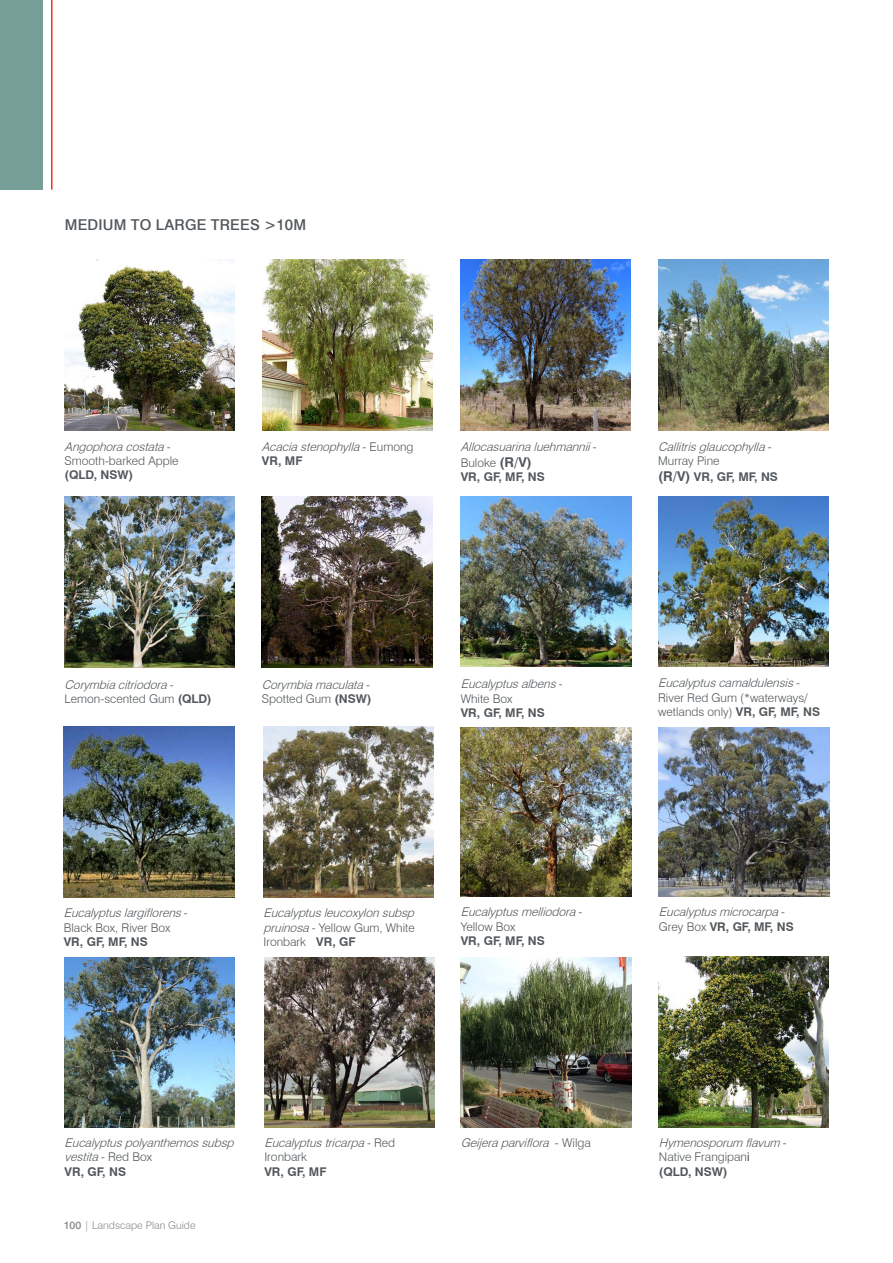
<style>
.page{position:relative;width:893px;height:1263px;background:#fff}
.page>*{position:absolute;margin:0;border:0;box-sizing:border-box;transform-origin:0 0}
.t1{font:500 15px "Swiss 721 BT";letter-spacing:.015em;color:#52575b}
.t2{font:italic 300 12px/14.4px "Swiss 721 BT";color:#52575b}
.t3{font:300 12px/14.4px "Swiss 721 BT";color:#52575b}
.t4{font:700 12px "Swiss 721 BT";color:#52575b}
.t5{font:300 10.5px "Swiss 721 BT";color:#88888b}
.s1{font-style:italic}
.s2{font-style:normal}
.s3{font-weight:700;font-style:normal}
.s4{font-weight:700;font-style:normal;font-size:13.5px}
.s5{font-size:13.5px}
.s6{font-weight:700}
.s7{font-weight:500}
.s8{font-style:normal;color:#000}
</style>
<div class="page">
<img style="left:263px;top:259px;width:170px;height:172px">
<hr style="left:51px;top:0;width:2px;height:190px;background:#ee3124">
<div style="left:0;top:0;width:43px;height:190px;background:#789f97"></div>
<img style="left:461px;top:496px;width:170px;height:171px">
<img style="left:658px;top:496px;width:170px;height:171px">
<img style="left:64px;top:726px;width:170px;height:171px">
<img style="left:264px;top:726px;width:170px;height:171px">
<img style="left:461px;top:727px;width:170px;height:170px">
<img style="left:65px;top:957px;width:170px;height:171px">
<img style="left:264px;top:957px;width:171px;height:171px">
<img style="left:461px;top:957px;width:170px;height:171px">
<img style="left:65px;top:260px;width:170px;height:171px">
<img style="left:65px;top:496px;width:170px;height:171px">
<img style="left:262px;top:496px;width:170px;height:171px">
<img style="left:659px;top:727px;width:170px;height:170px">
<img style="left:461px;top:260px;width:169px;height:170px">
<img style="left:658px;top:260px;width:170px;height:170px">
<img style="left:659px;top:957px;width:169px;height:171px">
<p class="t1" style="left:65px;top:215px;width:243px">MEDIUM TO LARGE TREES &gt;10M</p>
<p class="t3" style="left:65px;top:439px;width:115px"><span class="s1">Angophoracostata</span>-<br>Smooth-barked Apple</p>
<p class="t4" style="left:65px;top:468px;width:70px">(QLD, NSW)</p>
<p class="t2" style="left:262px;top:439px;width:153px">Acaciastenophylla<span class="s2">- E u m o n g<br></span><span class="s3">VR, MF</span></p>
<p class="t2" style="left:461px;top:438px;width:137px;line-height:16.2px">Allocasuarinaluehmannii<span class="s2">-<br>Buloke</span> <span class="s4">(R/V)</span></p>
<p class="t4" style="left:461px;top:469px;width:86px">VR, GF, MF, NS</p>
<p class="t2" style="left:658px;top:439px;width:115px">Callitrisglaucophylla<span class="s2">-<br>Murray Pine</span></p>
<p class="t4" style="left:658px;top:469px;width:121px"><span class="s5">(R/V)</span> VR, GF, MF, NS</p>
<p class="t2" style="left:65px;top:677px;width:149px">Corymbiacitriodora<span class="s2">-<br>Lemon-scented Gum</span> <span class="s3">(QLD)</span></p>
<p class="t2" style="left:262px;top:677px;width:111px">Corymbiamaculata<span class="s2">-<br>Spotted Gum</span> <span class="s3">(NSW)</span></p>
<p class="t2" style="left:461px;top:677px;width:103px">Eucalyptusalbens<span class="s2">-<br>White Box</span></p>
<p class="t4" style="left:461px;top:705px;width:86px">VR, GF, MF, NS</p>
<p class="t2" style="left:64px;top:905px;width:126px">Eucalyptuslargiflorens<span class="s2">-<br>Black Box, River Box</span></p>
<p class="t4" style="left:64px;top:934px;width:86px">VR, GF, MF, NS</p>
<p class="t2" style="left:264px;top:905px;width:156px">Eucalyptusleucoxylonsubsp pruinosa<span class="s2">- Yellow Gum, White<br>Ironbark</span> <span class="s3">VR, GF</span></p>
<p class="t2" style="left:461px;top:905px;width:123px">Eucalyptusmelliodora<span class="s2">-<br>Yellow Box</span></p>
<p class="t4" style="left:461px;top:934px;width:86px">VR, GF, MF, NS</p>
<p class="t3" style="left:658px;top:676px;width:163px"><span class="s1">Eucalyptuscamaldulensis</span>-<br>River Red Gum (*waterways/ wetlands only) <span class="s6">VR, GF, MF, NS</span></p>
<p class="t2" style="left:659px;top:905px;width:136px">Eucalyptusmicrocarpa<span class="s2">-<br>Grey Box</span> <span class="s3">VR, GF, MF, NS</span></p>
<p class="t2" style="left:65px;top:1135px;width:174px">Eucalyptuspolyanthemossubsp vestita<span class="s2">- R e d B o x<br></span><span class="s3">VR, GF, NS</span></p>
<p class="t2" style="left:264px;top:1135px;width:132px">Eucalyptustricarpa<span class="s2">- R e d<br>Ironbark</span></p>
<p class="t4" style="left:264px;top:1164px;width:64px">VR, GF, MF</p>
<p class="t5" style="left:64px;top:1219px;width:133px"><span class="s7">100</span> | Landscape Plan Guide</p>
<p class="t2" style="left:461px;top:1135px;width:132px">Geijeraparviflora <span class="s2">- W i l g a</span></p>
<p class="t2" style="left:659px;top:1135px;width:129px">Hymenosporum flavum <span class="s2">-<br>Native Frangipan</span><span class="s8">i<br></span><span class="s3">(QLD, NSW)</span></p>
</div>
